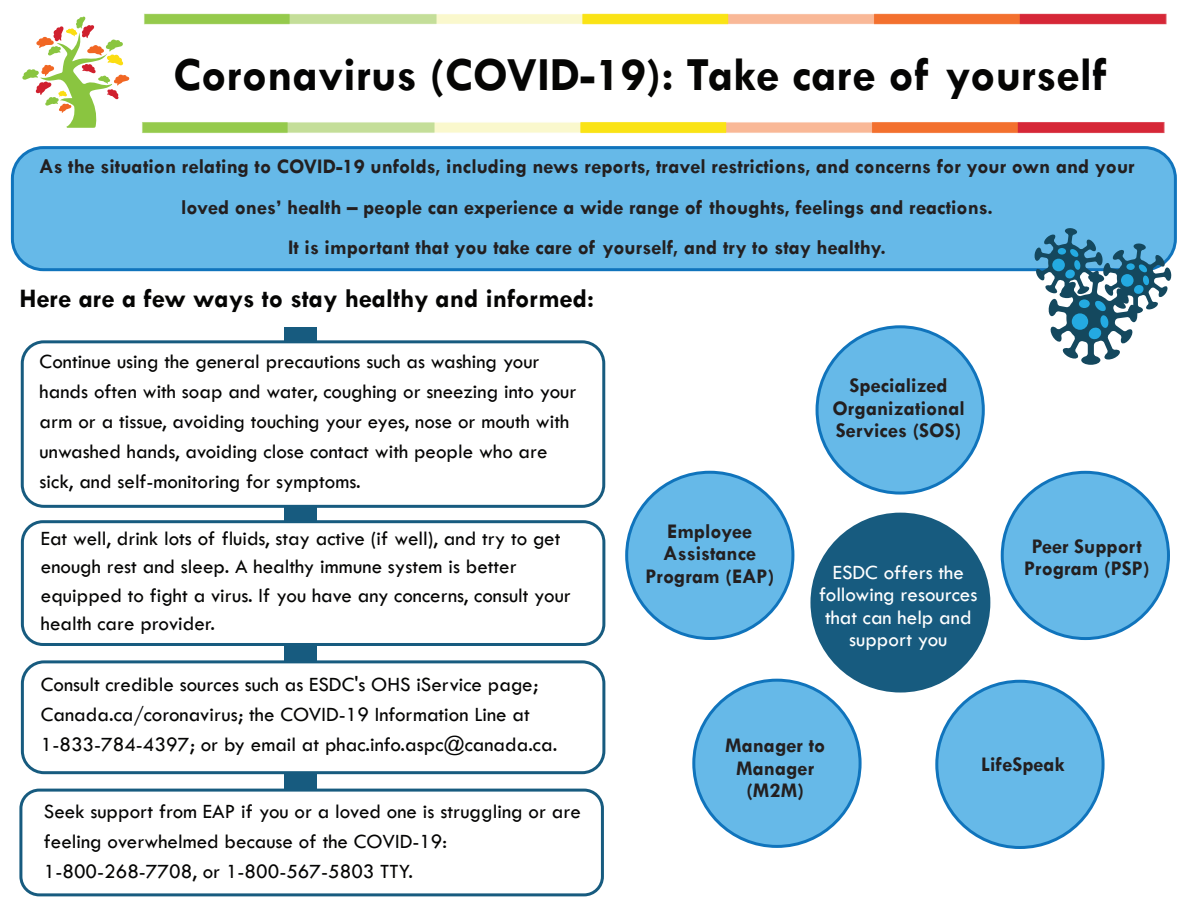
<style>
.page{position:relative;width:1188px;height:918px;background:#fff}
.page>*{position:absolute;margin:0;border:0;box-sizing:border-box;transform-origin:0 0}
.t1{font:700 48px "Tw Cen";color:#050504}
.t2{font:700 27px "Tw Cen";color:#050504}
.t3{font:21px/30px "Tw Cen";color:#050504}
.t4{font:700 21px/22.5px "Tw Cen";color:#231f20;text-align:center}
.t5{font:21px/22.5px "Tw Cen";color:#fff;text-align:center}
</style>
<div class="page">
<div style="left:284px;top:327px;width:33px;height:544px;background:#175b7f"></div>
<div style="left:22px;top:522px;width:582px;height:122px;background:#fff;border-radius:21px"></div>
<div style="left:21px;top:520px;width:584px;height:126px;border:3px solid #175b7f;border-radius:21px"></div>
<div style="left:22px;top:342px;width:582px;height:164px;background:#fff;border-radius:22px"></div>
<div style="left:21px;top:340px;width:584px;height:168px;border:3px solid #175b7f;border-radius:22px"></div>
<div style="left:22px;top:662px;width:582px;height:111px;background:#fff;border-radius:22px"></div>
<div style="left:21px;top:660px;width:584px;height:114px;border:3px solid #175b7f;border-radius:22px"></div>
<div style="left:21px;top:790px;width:581px;height:105px;background:#fff;border-radius:18px"></div>
<div style="left:19px;top:789px;width:585px;height:107px;border:3px solid #175b7f;border-radius:18px"></div>
<div style="left:12px;top:148px;width:1163px;height:122px;background:#66b9e8;border-radius:31px"></div>
<div style="left:11px;top:146px;width:1166px;height:125px;border:3px solid #1074bc;border-radius:31px"></div>
<svg style="left:22px;top:16px;width:107px;height:112px"></svg>
<div style="left:817px;top:327px;width:166px;height:166px;background:#66b9e8;border-radius:50%"></div>
<div style="left:810px;top:513px;width:180px;height:180px;background:#175b7f;border-radius:50%"></div>
<div style="left:627px;top:472px;width:166px;height:166px;background:#66b9e8;border-radius:50%"></div>
<div style="left:694px;top:680px;width:166px;height:166px;background:#66b9e8;border-radius:50%"></div>
<div style="left:1002px;top:472px;width:166px;height:167px;background:#66b9e8;border-radius:50%"></div>
<div style="left:937px;top:681px;width:166px;height:167px;background:#66b9e8;border-radius:50%"></div>
<svg style="left:1034px;top:228px;width:138px;height:137px"></svg>
<img style="left:142px;top:122px;width:1023px;height:12px">
<img style="left:144px;top:13px;width:1023px;height:12px">
<h1 class="t1" style="left:173px;top:46px;width:935px">Coronavirus (COVID-19): Take care of yourself</h1>
<p class="t4" style="left:39px;top:146px;width:1097px;line-height:40.5px">As the situation relating to COVID-19 unfolds, including news reports, travel restrictions, and concerns for your own and your loved ones’ health – people can experience a wide range of thoughts, feelings and reactions.<br>It is important that you take care of yourself, and try to stay healthy.</p>
<p class="t2" style="left:20px;top:282px;width:576px">Here are a few ways to stay healthy and informed:</p>
<p class="t3" style="left:40px;top:346px;width:538px">Continue using the general precautions such as washing your hands often with soap and water, coughing or sneezing into your arm or a tissue, avoiding touching your eyes, nose or mouth with unwashed hands, avoiding close contact with people who are sick, and self-monitoring for symptoms.</p>
<p class="t3" style="left:41px;top:524px;width:532px;line-height:28.5px">Eat well, drink lots of fluids, stay active (if well), and try to get enough rest and sleep. A healthy immune system is better equipped to fight a virus. If you have any concerns, consult your health care provider.</p>
<p class="t3" style="left:41px;top:670px;width:518px">Consult credible sources such as ESDC's OHS iService page;<br>Canada.ca/coronavirus; the COVID-19 Information Line at<br>1-833-784-4397; or by email at phac.info.aspc@canada.ca.</p>
<p class="t3" style="left:44px;top:796px;width:539px">Seek support from EAP if you or a loved one is struggling or are feeling overwhelmed because of the COVID-19:<br>1-800-268-7708, or 1-800-567-5803 TTY.</p>
<p class="t4" style="left:645px;top:519px;width:130px">Employee<br>Assistance<br>Program (EAP)</p>
<p class="t4" style="left:832px;top:374px;width:134px">Specialized<br>Organizational<br>Services (SOS)</p>
<p class="t5" style="left:819px;top:561px;width:160px">ESDC offers the following resources that can help and support you</p>
<p class="t4" style="left:1024px;top:534px;width:127px">Peer Support<br>Program (PSP)</p>
<p class="t4" style="left:725px;top:734px;width:102px">Manager to<br>Manager (M2M)</p>
<p class="t4" style="left:981px;top:753px;width:85px">LifeSpeak</p>
</div>
